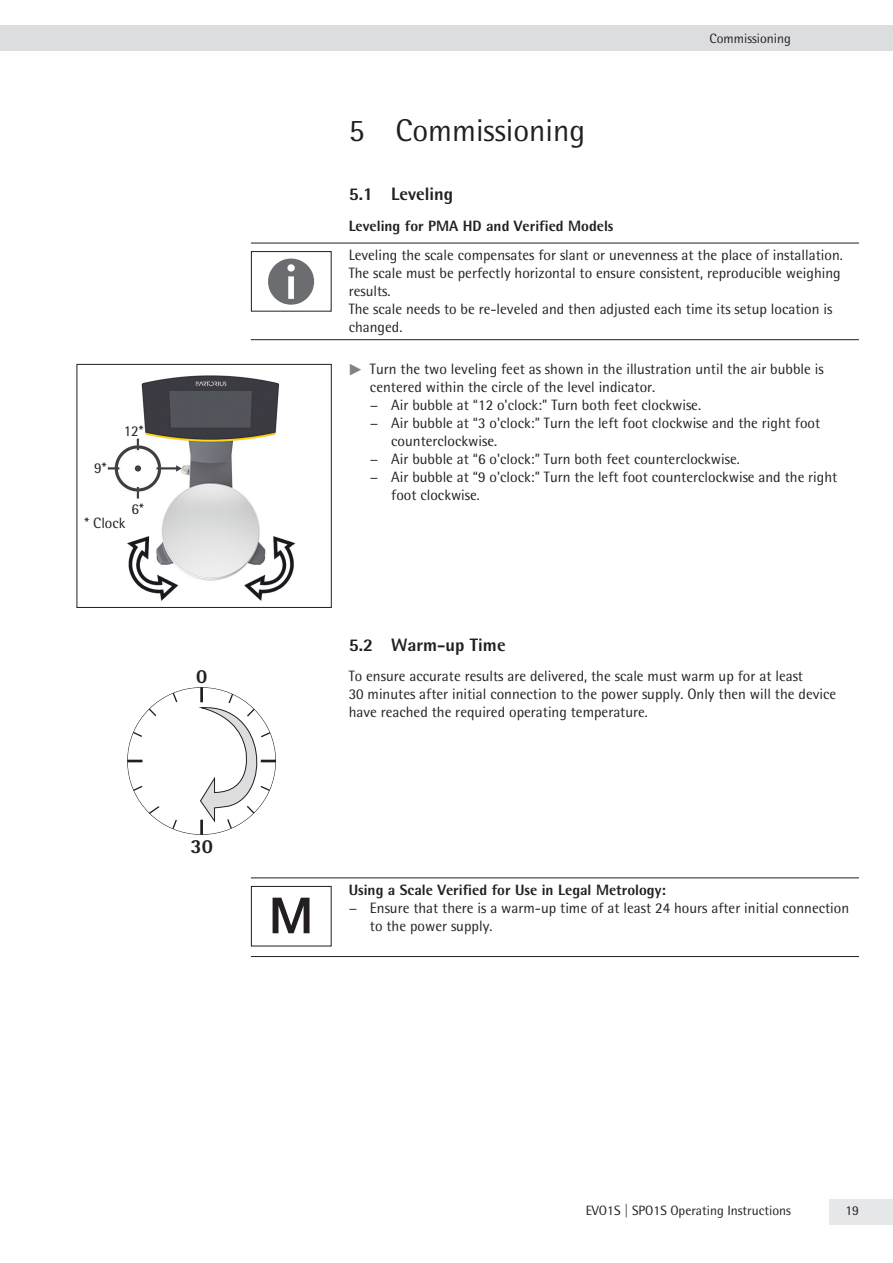
<style>
.page{position:relative;width:893px;height:1263px;background:#fff}
.page>*{position:absolute;margin:0;border:0;box-sizing:border-box;transform-origin:0 0}
.t1{font:31.5px "Sartorius Rotis Sans 2013";color:#231f20}
.t2{font:800 20.1px "Sartorius Rotis Sans";color:#231f20}
.t3{font:800 18px "Sartorius Rotis Sans 2013";color:#231f20}
.t4{font:15px/18px "Sartorius Rotis Sans 2013";color:#231f20}
.t5{font:800 15px "Sartorius Rotis Sans 2013";color:#231f20}
.t6{font:13.5px "Sartorius Rotis Sans 2013";color:#231f20}
.s1{font-family:"Pik 6";color:#808285}
</style>
<div class="page">
<div style="left:0;top:26px;width:893px;height:25px;background:#dcdddf"></div>
<div style="left:829px;top:1199px;width:64px;height:26px;background:#e6e7e9"></div>
<hr style="left:251px;top:243px;width:608px;height:1px;background:#231f20">
<hr style="left:251px;top:339px;width:608px;height:1px;background:#231f20">
<hr style="left:251px;top:877px;width:608px;height:1px;background:#231f20">
<hr style="left:251px;top:956px;width:608px;height:1px;background:#231f20">
<svg style="left:268px;top:259px;width:46px;height:46px"></svg>
<div style="left:251px;top:251px;width:81px;height:61px;border:1px solid #231f20"></div>
<img style="left:107px;top:375px;width:189px;height:226px">
<div style="left:77px;top:364px;width:255px;height:244px;border:1px solid #231f20"></div>
<svg style="left:127px;top:687px;width:149px;height:148px"></svg>
<div style="left:251px;top:886px;width:81px;height:60px;border:1px solid #231f20"></div>
<svg style="left:273px;top:898px;width:36px;height:35px"></svg>
<p class="t4" style="left:94px;top:458px;width:14px">9*</p>
<p class="t4" style="left:124px;top:422px;width:21px">12*</p>
<p class="t4" style="left:132px;top:499px;width:14px">6*</p>
<p class="t4" style="left:85px;top:513px;width:42px">* Clock</p>
<h2 class="t2" style="left:196px;top:664px;width:13px">0</h2>
<h2 class="t2" style="left:191px;top:833px;width:24px">30</h2>
<h1 class="t1" style="left:349px;top:112px;width:238px">5 Commissioning</h1>
<p class="t6" style="left:710px;top:31px;width:83px">Commissioning</p>
<p class="t3" style="left:349px;top:183px;width:106px">5.1 Leveling</p>
<p class="t5" style="left:349px;top:216px;width:266px">Leveling for PMA HD and Verified Models</p>
<p class="t4" style="left:349px;top:245px;width:494px">Leveling the scale compensates for slant or unevenness at the place of installation.<br>The scale must be perfectly horizontal to ensure consistent, reproducible weighing results.<br>The scale needs to be re-leveled and then adjusted each time its setup location is changed.</p>
<p class="t4" style="left:349px;top:360px;width:476px"><span class="s1">t</span> Turn the two leveling feet as shown in the illustration until the air bubble is</p>
<p class="t4" style="left:370px;top:378px;width:285px">centered within the circle of the level indicator.</p>
<p class="t4" style="left:370px;top:396px;width:331px">− Air bubble at “12 o'clock:” Turn both feet clockwise.</p>
<p class="t4" style="left:370px;top:414px;width:452px">− Air bubble at “3 o'clock:” Turn the left foot clockwise and the right foot</p>
<p class="t4" style="left:391px;top:432px;width:106px">counterclockwise.</p>
<p class="t4" style="left:370px;top:450px;width:370px">− Air bubble at “6 o'clock:” Turn both feet counterclockwise.</p>
<p class="t4" style="left:370px;top:468px;width:469px">− Air bubble at “9 o'clock:” Turn the left foot counterclockwise and the right</p>
<p class="t4" style="left:391px;top:486px;width:89px">foot clockwise.</p>
<p class="t3" style="left:349px;top:633px;width:158px">5.2 Warm-up Time</p>
<p class="t4" style="left:349px;top:667px;width:489px">To ensure accurate results are delivered, the scale must warm up for at least<br>30 minutes after initial connection to the power supply. Only then will the device have reached the required operating temperature.</p>
<p class="t5" style="left:349px;top:880px;width:319px">Using a Scale Verified for Use in Legal Metrology:</p>
<p class="t4" style="left:370px;top:898px;width:481px;text-indent:-21px">− Ensure that there is a warm-up time of at least 24 hours after initial connection to the power supply.</p>
<p class="t6" style="left:586px;top:1202px;width:207px">EVO1S | SPO1S Operating Instructions</p>
<p class="t6" style="left:845px;top:1202px;width:15px">19</p>
</div>
